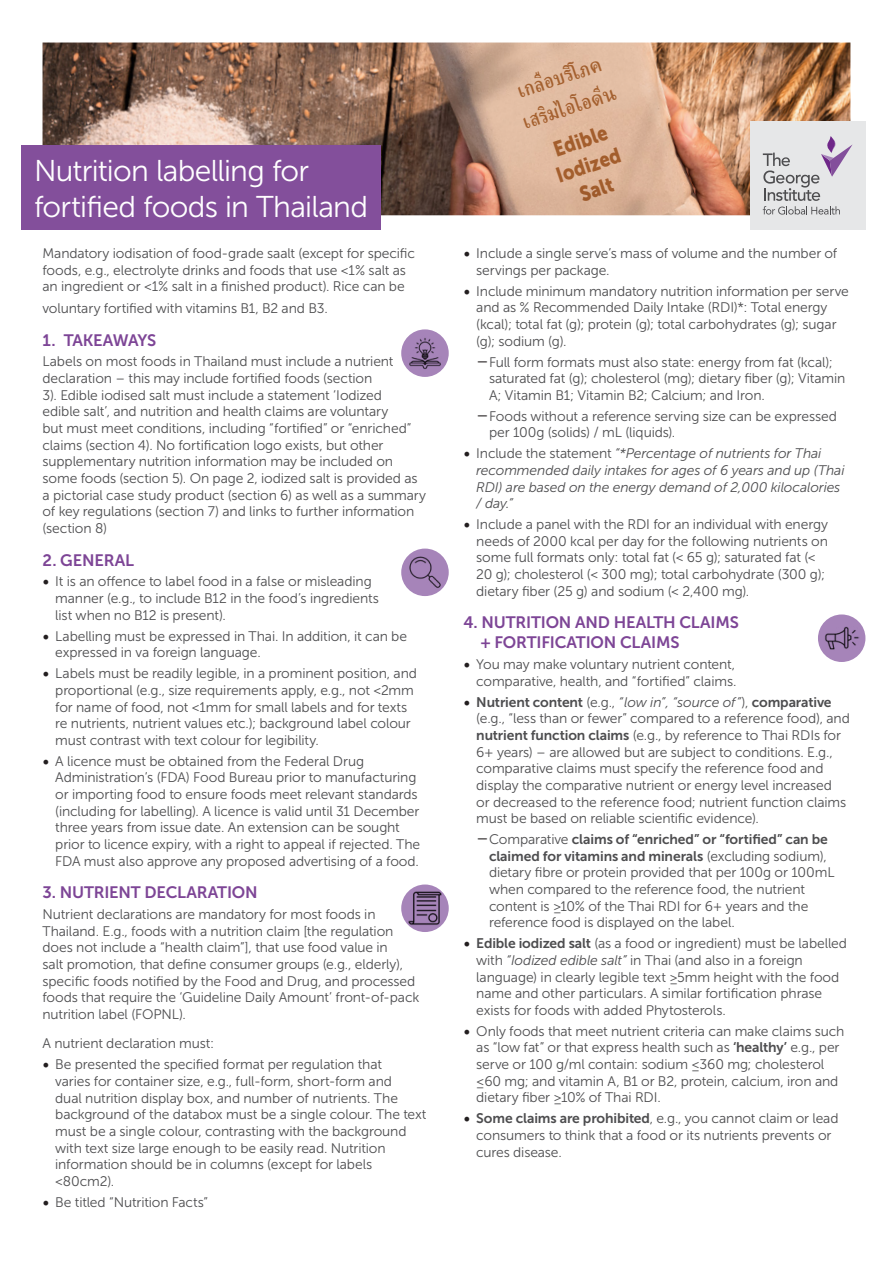
<style>
.page{position:relative;width:893px;height:1263px;background:#fff}
.page>*{position:absolute;margin:0;border:0;box-sizing:border-box;transform-origin:0 0}
.t1{font:30px/36px "Museo Sans 300";letter-spacing:-.025em;color:#fff}
.t2{font:700 26.1px/31.3px "Adobe Thai";color:#ad6c29;scale:.85 1}
.t3{font:21.3px/25.7px "Museo Sans 900";color:#ad6c29;text-align:center;scale:.85 1}
.t4{font:16.5px/19.8px "Museo Sans 700";letter-spacing:-.01em;color:#7d4596}
.t5{font:16.5px "Museo Sans 700";letter-spacing:-.035em;color:#7d4596}
.t6{font:13.8px/16.6px "Museo Sans 300";letter-spacing:-.01em;color:#4d4d4f}
.t7{font:italic 13.8px/16.6px "Museo Sans 300";letter-spacing:-.01em;color:#4d4d4f}
.t8{font:13.8px/16.6px "Museo Sans 700";letter-spacing:-.01em;color:#4d4d4f;text-align:right}
.s1{font-family:"Minion Pro";font-size:18px;color:#231f20}
.s2{font-size:18px;color:#231f20}
.s3{font-family:"Minion Pro";font-style:normal;font-size:18px;color:#231f20}
.s4{font-style:normal}
.s5{font-family:"Museo Sans 300"}
.s6{font-family:"Museo Sans 300";font-style:italic}
.s7{font-family:"Museo Sans 700"}
.s8{font-family:"Museo Sans 300";font-size:18px;color:#231f20}
.s9{font-style:italic}
</style>
<div class="page">
<img style="left:43px;top:43px;width:807px;height:172px">
<div style="left:750px;top:121px;width:115px;height:109px;background:#e6e7e8"></div>
<svg style="left:763px;top:136px;width:89px;height:79px"></svg>
<div style="left:21px;top:146px;width:360px;height:84px;background:#834f9b"></div>
<div style="left:401px;top:329px;width:48px;height:48px;background:#a684b9;border-radius:50%"></div>
<img style="left:408px;top:336px;width:34px;height:33px">
<div style="left:401px;top:884px;width:48px;height:48px;background:#a684b9;border-radius:50%"></div>
<img style="left:408px;top:891px;width:34px;height:34px">
<div style="left:818px;top:614px;width:47px;height:48px;background:#a684b9;border-radius:50%"></div>
<img style="left:824px;top:621px;width:35px;height:34px">
<div style="left:401px;top:549px;width:48px;height:47px;background:#a684b9;border-radius:50%"></div>
<img style="left:408px;top:555px;width:34px;height:35px">
<h1 class="t1" style="left:34px;top:153px;width:336px">Nutrition labelling for fortified foods in Thailand</h1>
<p class="t6" style="left:43px;top:245px;width:374px">Mandatory iodisation of food-grade saalt (except for specific foods, e.g., electrolyte drinks and foods that use &lt;1% salt as an ingredient or &lt;1% salt in a finished product). Rice can be</p>
<p class="t6" style="left:43px;top:300px;width:287px">voluntary fortified with vitamins B1, B2 and B3.</p>
<p class="t5" style="left:43px;top:331px;width:115px">1. TAKEAWAYS</p>
<p class="t6" style="left:43px;top:353px;width:385px">Labels on most foods in Thailand must include a nutrient declaration – this may include fortified foods (section<br>3). Edible iodised salt must include a statement ‘Iodized<br>edible salt’, and nutrition and health claims are voluntary<br>but must meet conditions, including “fortified” or “enriched” claims (section 4). No fortification logo exists, but other supplementary nutrition information may be included on some foods (section 5). On page 2, iodized salt is provided as a pictorial case study product (section 6) as well as a summary of key regulations (section 7) and links to further information (section 8)</p>
<p class="t4" style="left:43px;top:550px;width:93px">2. GENERAL</p>
<p class="t6" style="left:55px;top:573px;width:325px;text-indent:-13px"><span class="s1">•</span> It is an offence to label food in a false or misleading manner (e.g., to include B12 in the food’s ingredients list when no B12 is present).</p>
<p class="t6" style="left:55px;top:628px;width:353px;text-indent:-13px"><span class="s1">•</span> Labelling must be expressed in Thai. In addition, it can be expressed in va foreign language.</p>
<p class="t6" style="left:55px;top:665px;width:363px;text-indent:-13px"><span class="s1">•</span> Labels must be readily legible, in a prominent position, and proportional (e.g., size requirements apply, e.g., not &lt;2mm for name of food, not &lt;1mm for small labels and for texts re nutrients, nutrient values etc.); background label colour must contrast with text colour for legibility.</p>
<p class="t6" style="left:55px;top:753px;width:366px;text-indent:-13px"><span class="s1">•</span> A licence must be obtained from the Federal Drug Administration’s (FDA) Food Bureau prior to manufacturing or importing food to ensure foods meet relevant standards (including for labelling). A licence is valid until 31 December three years from issue date. An extension can be sought prior to licence expiry, with a right to appeal if rejected. The FDA must also approve any proposed advertising of a food.</p>
<p class="t4" style="left:43px;top:883px;width:217px">3. NUTRIENT DECLARATION</p>
<p class="t6" style="left:43px;top:906px;width:378px">Nutrient declarations are mandatory for most foods in Thailand. E.g., foods with a nutrition claim [the regulation does not include a “health claim”], that use food value in<br>salt promotion, that define consumer groups (e.g., elderly), specific foods notified by the Food and Drug, and processed foods that require the ‘Guideline Daily Amount’ front-of-pack nutrition label (FOPNL).</p>
<p class="t6" style="left:43px;top:1035px;width:173px">A nutrient declaration must:</p>
<p class="t6" style="left:55px;top:1056px;width:373px;text-indent:-13px"><span class="s1">•</span> Be presented the specified format per regulation that<br>varies for container size, e.g., full-form, short-form and<br>dual nutrition display box, and number of nutrients. The background of the databox must be a single colour. The text must be a single colour, contrasting with the background with text size large enough to be easily read. Nutrition information should be in columns (except for labels &lt;80cm2).</p>
<p class="t6" style="left:43px;top:1194px;width:167px"><span class="s1">•</span> Be titled “Nutrition Facts”</p>
<h2 class="t2" style="left:508px;top:76px;width:116px;rotate:-18deg">เกลือบริโภค เสริมไอโอดีน</h2>
<h3 class="t3" style="left:544px;top:139px;width:80px;rotate:-19deg">Edible<br>Iodized<br>Salt</h3>
<p class="t6" style="left:476px;top:245px;width:363px;text-indent:-13px"><span class="s1">•</span> Include a single serve’s mass of volume and the number of servings per package.</p>
<p class="t6" style="left:476px;top:283px;width:374px;text-indent:-13px"><span class="s1">•</span> Include minimum mandatory nutrition information per serve and as % Recommended Daily Intake (RDI)*: Total energy (kcal); total fat (g); protein (g); total carbohydrates (g); sugar (g); sodium (g).</p>
<p class="t6" style="left:489px;top:354px;width:358px;text-indent:-13px"><span class="s2">–</span>Full form formats must also state: energy from fat (kcal); saturated fat (g); cholesterol (mg); dietary fiber (g); Vitamin<br>A; Vitamin B1; Vitamin B2; Calcium; and Iron.</p>
<p class="t6" style="left:489px;top:408px;width:349px;text-indent:-13px"><span class="s2">–</span>Foods without a reference serving size can be expressed per 100g (solids) / mL (liquids).</p>
<p class="t7" style="left:476px;top:445px;width:370px;text-indent:-13px"><span class="s3">•</span> <span class="s4">Include the statement</span> “*Percentage of nutrients for Thai recommended daily intakes for ages of 6 years and up (Thai RDI) are based on the energy demand of 2,000 kilocalories / day.”</p>
<p class="t6" style="left:476px;top:516px;width:353px;text-indent:-13px"><span class="s1">•</span> Include a panel with the RDI for an individual with energy needs of 2000 kcal per day for the following nutrients on some full formats only: total fat (&lt; 65 g); saturated fat (&lt; 20 g); cholesterol (&lt; 300 mg); total carbohydrate (300 g); dietary fiber (25 g) and sodium (&lt; 2,400 mg).</p>
<p class="t4" style="left:480px;top:613px;width:260px;text-indent:-17px">4. NUTRITION AND HEALTH CLAIMS + FORTIFICATION CLAIMS</p>
<p class="t6" style="left:463px;top:656px;width:275px;text-align:right"><span class="s1">•</span> You may make voluntary nutrient content, comparative, health, and “fortified” claims.</p>
<p class="t8" style="left:463px;top:693px;width:370px"><span class="s1">•</span> Nutrient content <span class="s5">(e.g.,</span> <span class="s6">“low in”, “source of”</span><span class="s5">),</span> comparative</p>
<p class="t6" style="left:476px;top:710px;width:375px">(e.g., “less than or fewer” compared to a reference food), and <span class="s7">nutrient function claims</span> (e.g., by reference to Thai RDIs for 6+ years) – are allowed but are subject to conditions. E.g., comparative claims must specify the reference food and display the comparative nutrient or energy level increased<br>or decreased to the reference food; nutrient function claims must be based on reliable scientific evidence).</p>
<p class="t8" style="left:476px;top:831px;width:353px"><span class="s8">–</span><span class="s5">Comparative</span> claims of “enriched” or “fortified” can be claimed for vitamins and minerals <span class="s5">(excluding sodium),</span></p>
<p class="t6" style="left:489px;top:864px;width:347px">dietary fibre or protein provided that per 100g or 100mL when compared to the reference food, the nutrient content is ≥10% of the Thai RDI for 6+ years and the reference food is displayed on the label.</p>
<p class="t6" style="left:476px;top:935px;width:372px;text-indent:-13px"><span class="s1">•</span> <span class="s7">Edible iodized salt</span> (as a food or ingredient) must be labelled with <span class="s9">“Iodized edible salt”</span> in Thai (and also in a foreign language) in clearly legible text ≥5mm height with the food name and other particulars. A similar fortification phrase exists for foods with added Phytosterols.</p>
<p class="t6" style="left:476px;top:1023px;width:370px;text-indent:-13px"><span class="s1">•</span> Only foods that meet nutrient criteria can make claims such as “low fat” or that express health such as <span class="s7">‘healthy’</span> e.g., per serve or 100 g/ml contain: sodium ≤360 mg; cholesterol ≤60 mg; and vitamin A, B1 or B2, protein, calcium, iron and dietary fiber ≥10% of Thai RDI.</p>
<p class="t6" style="left:476px;top:1110px;width:364px;text-indent:-13px"><span class="s1">•</span> <span class="s7">Some claims are prohibited</span>, e.g., you cannot claim or lead consumers to think that a food or its nutrients prevents or cures disease.</p>
</div>
